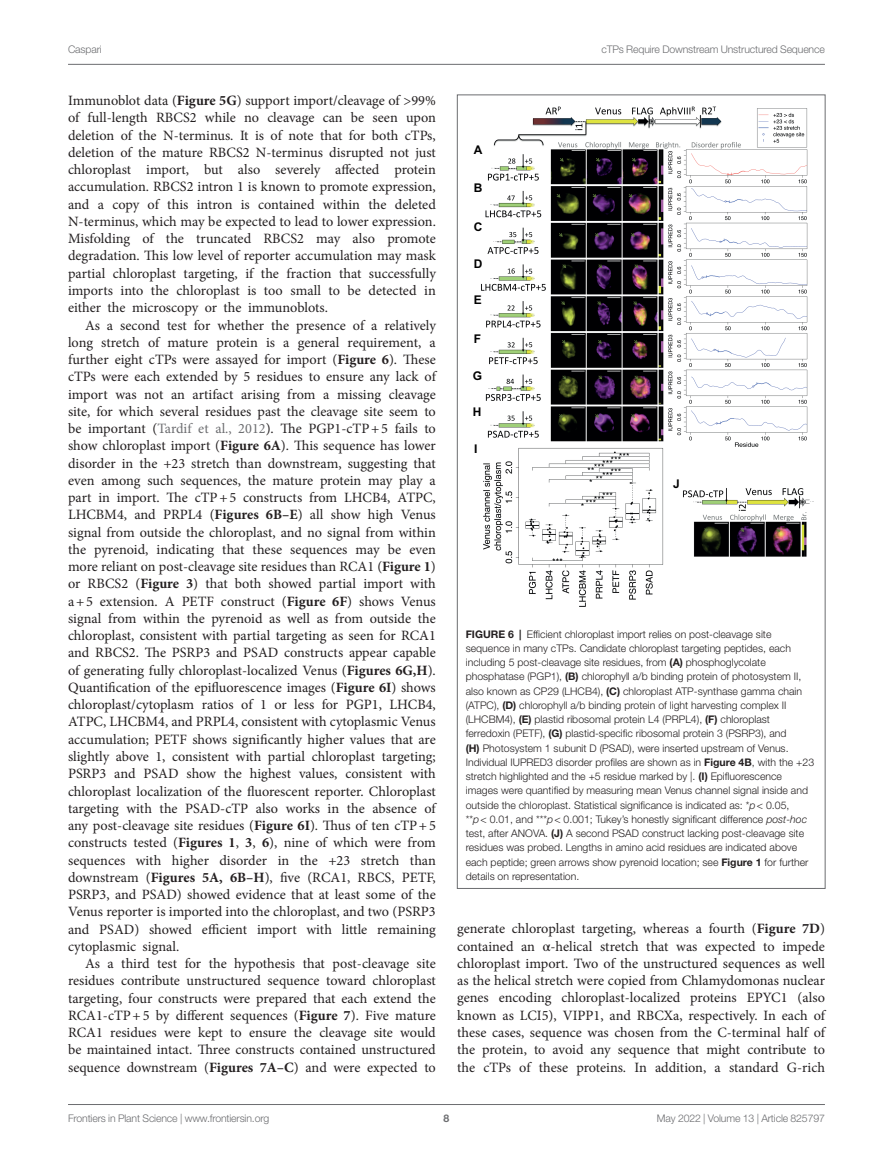
<style>
.page{position:relative;width:893px;height:1170px;background:#fff}
.page>*{position:absolute;margin:0;border:0;box-sizing:border-box;transform-origin:0 0}
.TEXT{font:14.25px/17.2px "Minion Pro";color:#231f20;text-align:justify}
.t1{font:700 12px "Arial";color:#000001}
.FIG_LEG{font:300 10.5px/14.2px "Helvetica Neue LT Std";color:#231f20}
.t2{font:300 10.5px "Helvetica Neue LT Std";letter-spacing:-.015em;color:#6c6d70}
.t3{font:700 10.5px "Helvetica Neue LT Std";color:#6c6d70}
.s1{font-weight:700}
.s2{color:#6c6d70}
.s3{font-style:italic}
.s4{font-family:"STIX General"}
</style>
<div class="page">
<hr style="left:68px;top:64px;width:757px;height:1px;background:#6c6d70">
<hr style="left:68px;top:1104px;width:757px;height:1px;background:#6c6d70">
<img style="left:481px;top:106px;width:333px;height:501px">
<p class="t2" style="left:68px;top:42px;width:35px">Caspari</p>
<p class="t2" style="left:601px;top:42px;width:225px">cTPs Require Downstream Unstructured Sequence</p>
<p class="TEXT" style="left:68px;top:92px;width:369px">Immunoblot data (<span class="s1">Figure 5G</span>) support import/cleavage of &gt;99% of full-length RBCS2 while no cleavage can be seen upon deletion of the N-terminus. It is of note that for both cTPs, deletion of the mature RBCS2 N-terminus disrupted not just chloroplast import, but also severely affected protein accumulation. RBCS2 intron 1 is known to promote expression, and a copy of this intron is contained within the deleted N-terminus, which may be expected to lead to lower expression.<br>Misfolding of the truncated RBCS2 may also promote degradation. This low level of reporter accumulation may mask partial chloroplast targeting, if the fraction that successfully imports into the chloroplast is too small to be detected in either the microscopy or the immunoblots.</p>
<p class="TEXT" style="left:68px;top:316px;width:369px;text-indent:17px">As a second test for whether the presence of a relatively long stretch of mature protein is a general requirement, a further eight cTPs were assayed for import (<span class="s1">Figure 6</span>). These cTPs were each extended by 5 residues to ensure any lack of import was not an artifact arising from a missing cleavage site, for which several residues past the cleavage site seem to be important (<span class="s2">Tardif et al., 2012</span>). The PGP1-cTP+5 fails to show chloroplast import (<span class="s1">Figure 6A</span>). This sequence has lower disorder in the +23 stretch than downstream, suggesting that even among such sequences, the mature protein may play a part in import. The cTP+5 constructs from LHCB4, ATPC, LHCBM4, and PRPL4 (<span class="s1">Figures 6B–E</span>) all show high Venus signal from outside the chloroplast, and no signal from within the pyrenoid, indicating that these sequences may be even more reliant on post-cleavage site residues than RCA1 (<span class="s1">Figure 1</span>) or RBCS2 (<span class="s1">Figure 3</span>) that both showed partial import with a+5 extension. A PETF construct (<span class="s1">Figure 6F</span>) shows Venus signal from within the pyrenoid as well as from outside the chloroplast, consistent with partial targeting as seen for RCA1 and RBCS2. The PSRP3 and PSAD constructs appear capable of generating fully chloroplast-localized Venus (<span class="s1">Figures 6G,H</span>).<br>Quantification of the epifluorescence images (<span class="s1">Figure 6I</span>) shows chloroplast/cytoplasm ratios of 1 or less for PGP1, LHCB4, ATPC, LHCBM4, and PRPL4, consistent with cytoplasmic Venus accumulation; PETF shows significantly higher values that are slightly above 1, consistent with partial chloroplast targeting; PSRP3 and PSAD show the highest values, consistent with chloroplast localization of the fluorescent reporter. Chloroplast targeting with the PSAD-cTP also works in the absence of any post-cleavage site residues (<span class="s1">Figure 6I</span>). Thus of ten cTP+5 constructs tested (<span class="s1">Figures 1</span>, <span class="s1">3</span>, <span class="s1">6</span>), nine of which were from sequences with higher disorder in the +23 stretch than downstream (<span class="s1">Figures 5A, 6B–H</span>), five (RCA1, RBCS, PETF, PSRP3, and PSAD) showed evidence that at least some of the Venus reporter is imported into the chloroplast, and two (PSRP3 and PSAD) showed efficient import with little remaining cytoplasmic signal.</p>
<p class="TEXT" style="left:68px;top:954px;width:369px;text-indent:17px">As a third test for the hypothesis that post-cleavage site residues contribute unstructured sequence toward chloroplast targeting, four constructs were prepared that each extend the RCA1-cTP+5 by different sequences (<span class="s1">Figure 7</span>). Five mature RCA1 residues were kept to ensure the cleavage site would be maintained intact. Three constructs contained unstructured sequence downstream (<span class="s1">Figures 7A–C</span>) and were expected to</p>
<p class="t1" style="left:474px;top:142px;width:10px">A</p>
<p class="t1" style="left:474px;top:180px;width:10px">B</p>
<p class="t1" style="left:474px;top:219px;width:10px">C</p>
<p class="t1" style="left:474px;top:256px;width:10px">D</p>
<p class="t1" style="left:474px;top:292px;width:10px">E</p>
<p class="t1" style="left:474px;top:330px;width:9px">F</p>
<p class="t1" style="left:473px;top:367px;width:11px">G</p>
<p class="t1" style="left:473px;top:404px;width:10px">H</p>
<p class="t1" style="left:474px;top:440px;width:5px">I</p>
<p class="t1" style="left:673px;top:476px;width:8px">J</p>
<p class="FIG_LEG" style="left:466px;top:626px;width:350px"><span class="s1">FIGURE 6 |</span> Efficient chloroplast import relies on post-cleavage site sequence in many cTPs. Candidate chloroplast targeting peptides, each including 5 post-cleavage site residues, from <span class="s1">(A)</span> phosphoglycolate phosphatase (PGP1), <span class="s1">(B)</span> chlorophyll a/b binding protein of photosystem II, also known as CP29 (LHCB4), <span class="s1">(C)</span> chloroplast ATP-synthase gamma chain (ATPC), <span class="s1">(D)</span> chlorophyll a/b binding protein of light harvesting complex II (LHCBM4), <span class="s1">(E)</span> plastid ribosomal protein L4 (PRPL4), <span class="s1">(F)</span> chloroplast ferredoxin (PETF), <span class="s1">(G)</span> plastid-specific ribosomal protein 3 (PSRP3), and<br><span class="s1">(H)</span> Photosystem 1 subunit D (PSAD), were inserted upstream of Venus.<br>Individual IUPRED3 disorder profiles are shown as in <span class="s1">Figure 4B</span>, with the +23 stretch highlighted and the +5 residue marked by |. <span class="s1">(I)</span> Epifluorescence images were quantified by measuring mean Venus channel signal inside and outside the chloroplast. Statistical significance is indicated as: *<span class="s3">p&lt;</span> 0.05,<br>**<span class="s3">p&lt;</span> 0.01, and ***<span class="s3">p&lt;</span> 0.001; Tukey’s honestly significant difference <span class="s3">post-hoc </span>test, after ANOVA. <span class="s1">(J)</span> A second PSAD construct lacking post-cleavage site residues was probed. Lengths in amino acid residues are indicated above each peptide; green arrows show pyrenoid location; see <span class="s1">Figure 1</span> for further details on representation.</p>
<p class="TEXT" style="left:457px;top:920px;width:369px">generate chloroplast targeting, whereas a fourth (<span class="s1">Figure 7D</span>) contained an <span class="s4">α</span>-helical stretch that was expected to impede chloroplast import. Two of the unstructured sequences as well as the helical stretch were copied from Chlamydomonas nuclear genes encoding chloroplast-localized proteins EPYC1 (also known as LCI5), VIPP1, and RBCXa, respectively. In each of these cases, sequence was chosen from the C-terminal half of the protein, to avoid any sequence that might contribute to the cTPs of these proteins. In addition, a standard G-rich</p>
<p class="t2" style="left:68px;top:1111px;width:203px">Frontiers in Plant Science | www.frontiersin.org</p>
<p class="t3" style="left:444px;top:1111px;width:7px">8</p>
<p class="t2" style="left:657px;top:1111px;width:169px">May 2022 | Volume 13 | Article 825797</p>
</div>
